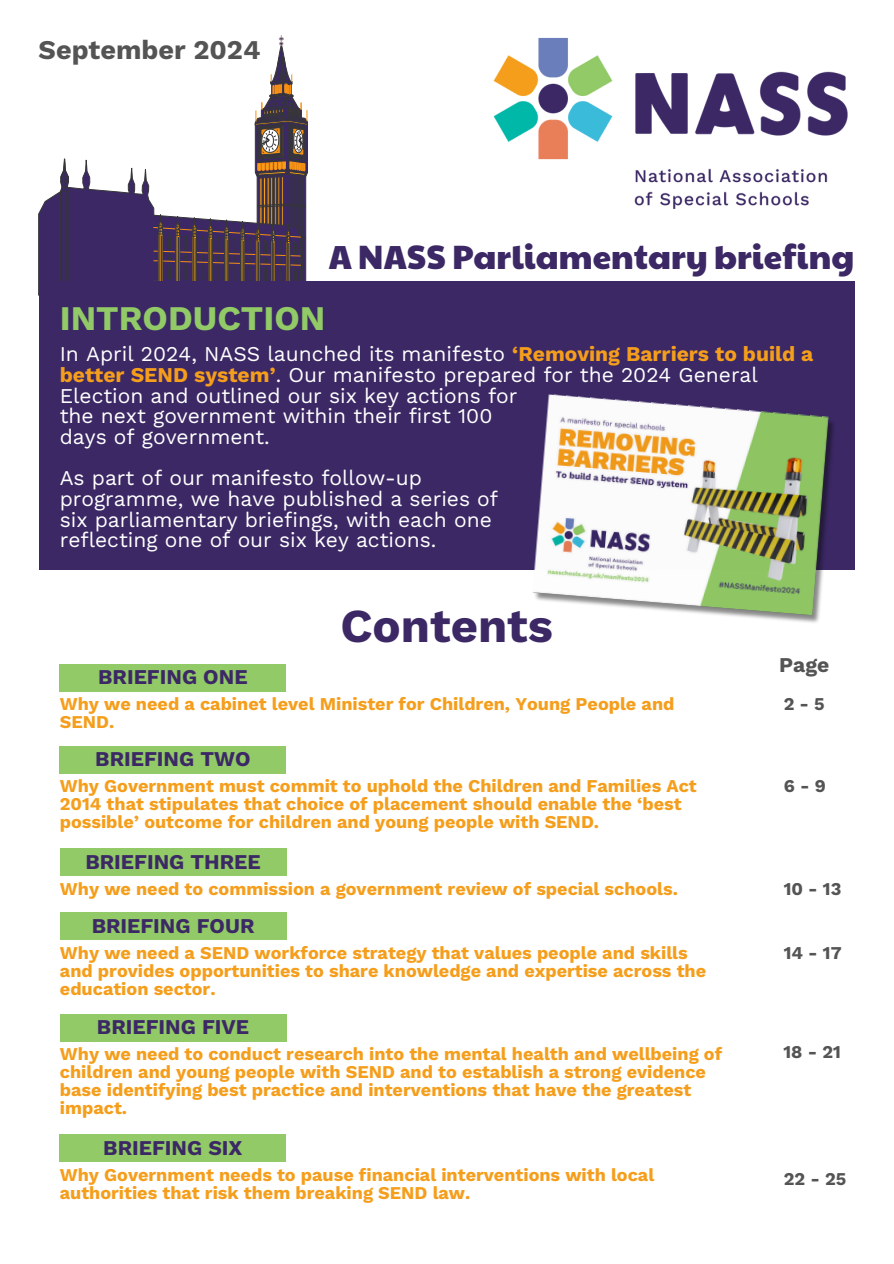
<style>
.page{position:relative;width:894px;height:1264px;background:#fff}
.page>*{position:absolute;margin:0;border:0;box-sizing:border-box;transform-origin:0 0}
.t1{font:700 47.25px "Work Sans";color:#3b2865}
.t2{font:700 34.5px "Work Sans";color:#91ca66}
.t3{font:33px "Paytone One";color:#3b2865}
.t4{font:700 27px "Work Sans";color:#545454}
.t5{font:21px/20.7px "Work Sans";color:#fff}
.t6{font:700 21px "Work Sans";color:#3b2865}
.t7{font:700 21px "Work Sans";color:#545454}
.t8{font:700 18px/18px "Work Sans";color:#f59e1c}
.t9{font:700 18px "Work Sans";color:#545454}
.s1{font-weight:700;color:#f59e1c}
</style>
<div class="page">
<svg style="left:39px;top:35px;width:268px;height:246px"></svg>
<img style="left:493px;top:37px;width:355px;height:172px">
<div style="left:39px;top:281px;width:815px;height:289px;background:#3b2865"></div>
<img style="left:532px;top:394px;width:302px;height:229px">
<div style="left:60px;top:664px;width:226px;height:27px;background:#91ca66"></div>
<div style="left:60px;top:746px;width:226px;height:27px;background:#91ca66"></div>
<div style="left:60px;top:848px;width:226px;height:27px;background:#91ca66"></div>
<div style="left:60px;top:912px;width:226px;height:28px;background:#91ca66"></div>
<div style="left:60px;top:1014px;width:226px;height:27px;background:#91ca66"></div>
<div style="left:60px;top:1134px;width:226px;height:27px;background:#91ca66"></div>
<h6 class="t4" style="left:39px;top:34px;width:223px">September 2024</h6>
<p class="t3" style="left:328px;top:232px;width:527px">A NASS Parliamentary briefing</p>
<p class="t2" style="left:60px;top:298px;width:267px">INTRODUCTION</p>
<p class="t5" style="left:60px;top:344px;width:755px">In April 2024, NASS launched its manifesto <span class="s1">‘Removing Barriers to build a better SEND system’</span>. Our manifesto prepared for the 2024 General<br>Election and outlined our six key actions for</p>
<h3 class="t5" style="left:60px;top:406px;width:434px">the next government within their first 100</h3>
<h2 class="t5" style="left:60px;top:426px;width:211px">days of government.</h2>
<p class="t5" style="left:60px;top:467px;width:364px">As part of our manifesto follow-up</p>
<p class="t5" style="left:60px;top:488px;width:440px">programme, we have published a series of</p>
<p class="t5" style="left:60px;top:509px;width:433px">six parliamentary briefings, with each one</p>
<p class="t5" style="left:60px;top:529px;width:378px">reflecting one of our six key actions.</p>
<p class="t6" style="left:98px;top:665px;width:151px">BRIEFING ONE</p>
<h1 class="t1" style="left:340px;top:597px;width:214px">Contents</h1>
<p class="t8" style="left:60px;top:695px;width:616px">Why we need a cabinet level Minister for Children, Young People and<br>SEND.</p>
<p class="t6" style="left:95px;top:747px;width:157px">BRIEFING TWO</p>
<h5 class="t8" style="left:60px;top:777px;width:638px">Why Government must commit to uphold the Children and Families Act<br>2014 that stipulates that choice of placement should enable the ‘best possible’ outcome for children and young people with SEND.</h5>
<h5 class="t6" style="left:85px;top:849px;width:177px">BRIEFING THREE</h5>
<p class="t8" style="left:60px;top:879px;width:619px">Why we need to commission a government review of special schools.</p>
<p class="t6" style="left:92px;top:913px;width:164px">BRIEFING FOUR</p>
<p class="t8" style="left:60px;top:943px;width:647px">Why we need a SEND workforce strategy that values people and skills and provides opportunities to share knowledge and expertise across the education sector.</p>
<p class="t6" style="left:97px;top:1014px;width:154px">BRIEFING FIVE</p>
<h5 class="t8" style="left:60px;top:1045px;width:663px">Why we need to conduct research into the mental health and wellbeing of children and young people with SEND and to establish a strong evidence base identifying best practice and interventions that have the greatest impact.</h5>
<h5 class="t6" style="left:103px;top:1135px;width:141px">BRIEFING SIX</h5>
<p class="t8" style="left:60px;top:1165px;width:596px">Why Government needs to pause financial interventions with local authorities that risk them breaking SEND law.</p>
<p class="t7" style="left:779px;top:652px;width:52px">Page</p>
<p class="t9" style="left:783px;top:693px;width:43px">2-5</p>
<h5 class="t9" style="left:783px;top:775px;width:43px">6-9</h5>
<p class="t9" style="left:783px;top:878px;width:59px">10 - 13</p>
<p class="t9" style="left:783px;top:942px;width:59px">14 - 17</p>
<h5 class="t9" style="left:783px;top:1040px;width:59px">18 - 21</h5>
<p class="t9" style="left:783px;top:1168px;width:64px">22 - 25</p>
</div>
